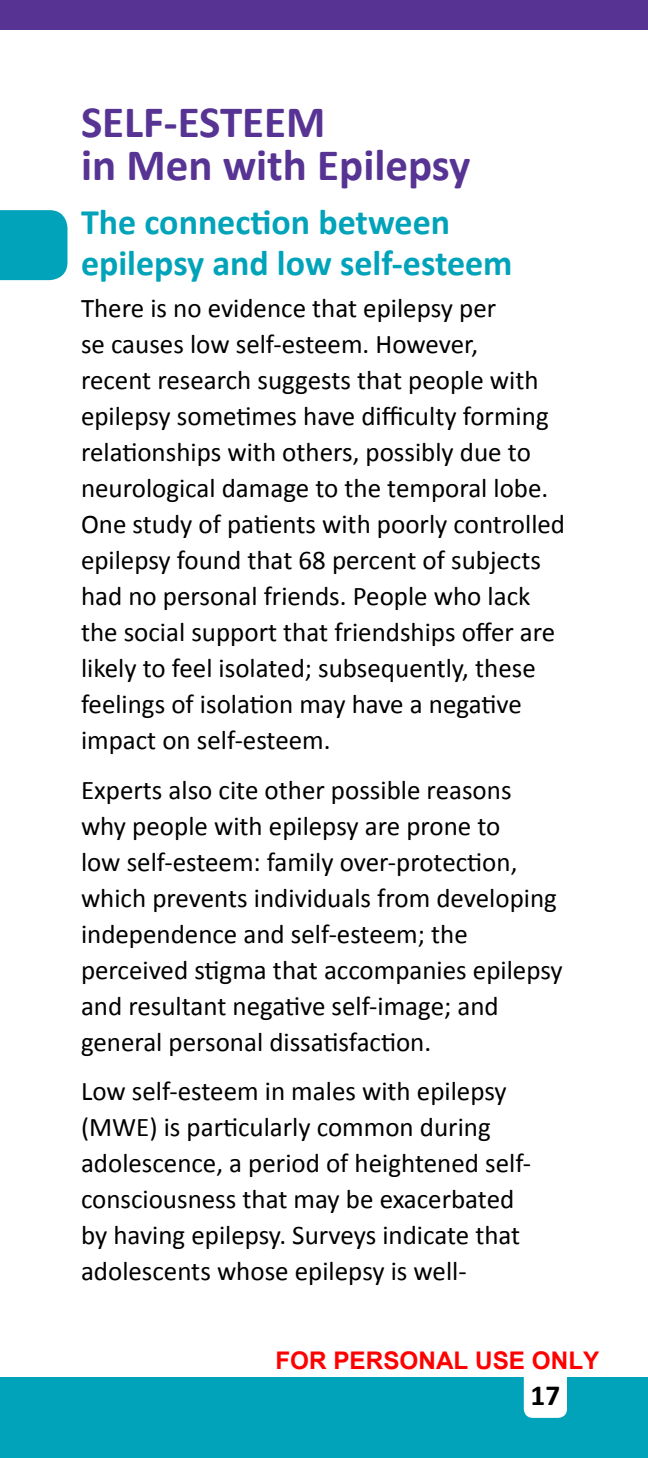
<style>
.page{position:relative;width:648px;height:1458px;background:#fff}
.page>*{position:absolute;margin:0;border:0;box-sizing:border-box;transform-origin:0 0}
.t1{font:700 45px/42.8px "Calibri";color:#573393}
.t2{font:700 36px/40.5px "Calibri";color:#00a3b9}
.t3{font:700 29.25px "Calibri";color:#000}
.t4{font:27px/36px "Calibri";color:#000}
.t5{font:700 24.3px "Arial";color:#f00}
</style>
<div class="page">
<div style="left:0;top:1377px;width:648px;height:81px;background:#00a3b9"></div>
<div style="left:524px;top:1364px;width:43px;height:54px;background:#fff;border-radius:9px"></div>
<div style="left:0;top:0;width:648px;height:30px;background:#573393"></div>
<div style="left:0;top:210px;width:68px;height:70px;background:#00a3b9"></div>
<h1 class="t1" style="left:81px;top:99px;width:391px">SELF-ESTEEM<br>in Men with Epilepsy</h1>
<h2 class="t2" style="left:81px;top:200px;width:433px">The connection between epilepsy and low self-esteem</h2>
<p class="t4" style="left:81px;top:289px;width:486px">There is no evidence that epilepsy per<br>se causes low self-esteem. However,<br>recent research suggests that people with epilepsy sometimes have difficulty forming relationships with others, possibly due to neurological damage to the temporal lobe.<br>One study of patients with poorly controlled epilepsy found that 68 percent of subjects had no personal friends. People who lack the social support that friendships offer are likely to feel isolated; subsequently, these feelings of isolation may have a negative impact on self-esteem.</p>
<p class="t4" style="left:81px;top:771px;width:483px">Experts also cite other possible reasons why people with epilepsy are prone to<br>low self-esteem: family over-protection, which prevents individuals from developing independence and self-esteem; the perceived stigma that accompanies epilepsy and resultant negative self-image; and general personal dissatisfaction.</p>
<p class="t4" style="left:81px;top:1072px;width:452px">Low self-esteem in males with epilepsy (MWE) is particularly common during adolescence, a period of heightened self&shy;consciousness that may be exacerbated by having epilepsy. Surveys indicate that adolescents whose epilepsy is well-</p>
<p class="t5" style="left:275px;top:1344px;width:326px">FOR PERSONAL USE ONLY</p>
<p class="t3" style="left:531px;top:1377px;width:31px">17</p>
</div>
